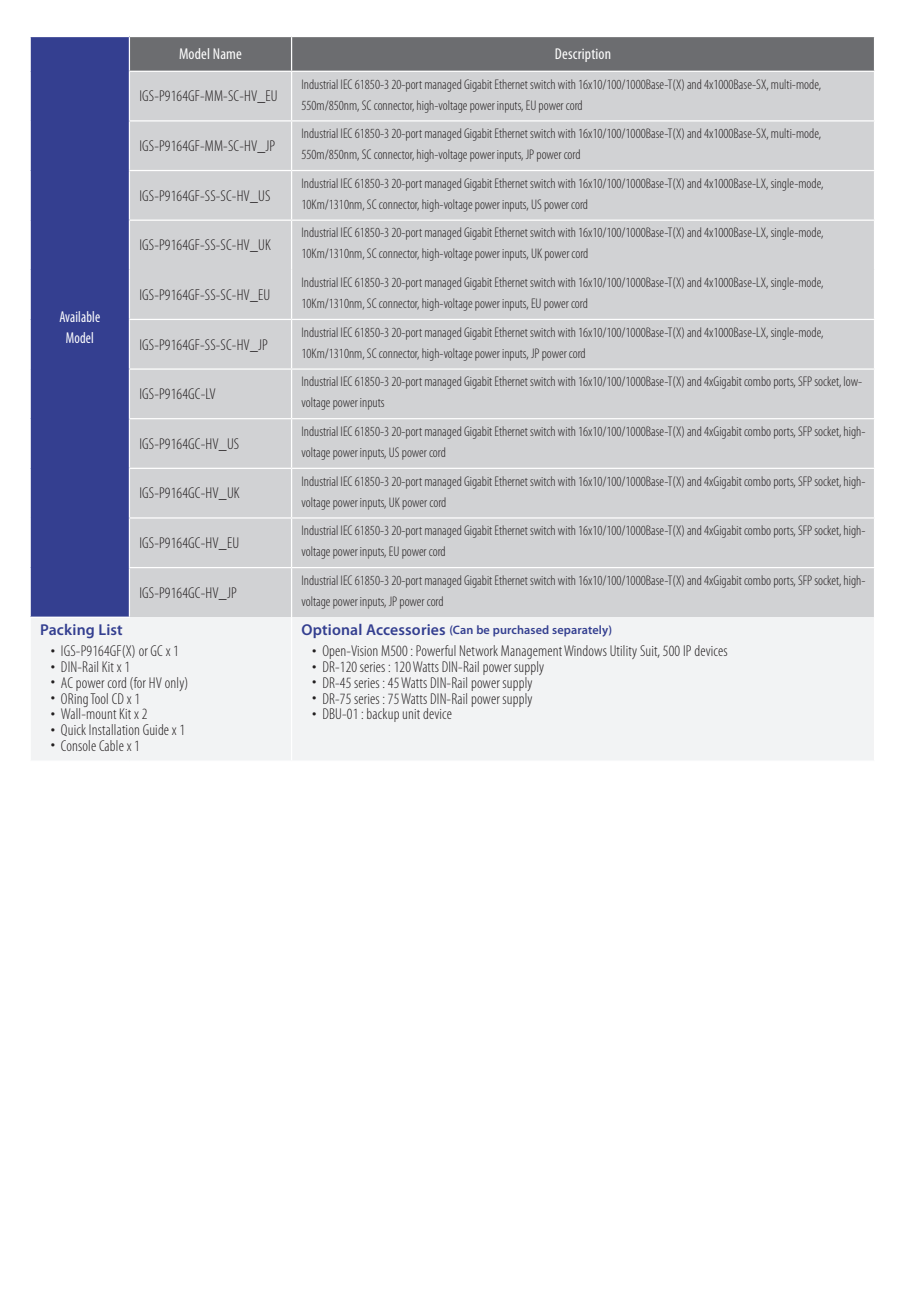
<style>
.page{position:relative;width:898px;height:1291px;background:#fff}
.page>*{position:absolute;margin:0;border:0;box-sizing:border-box;transform-origin:0 0}
.表格_B_居中{font:300 condensed 15.75px "Myriad Pro";letter-spacing:.01em;color:#231f20}
.表格_B_左{font:300 condensed 15.75px "Myriad Pro";letter-spacing:.01em;color:#231f20}
.表格_B_居中-2{font:condensed 15.75px "Myriad Pro";letter-spacing:.01em;color:#fff}
.表格_W_居中{font:condensed 15.75px "Myriad Pro";letter-spacing:.01em;color:#fff;scale:.9 1}
.表格_B_左-2{font:600 15.75px "Myriad Pro";letter-spacing:.01em;color:#343f90}
.表格_B_左-3{font:300 condensed 14px/21px "Myriad Pro";color:#231f20}
.表格_B_左-4{font:600 12.25px "Myriad Pro";letter-spacing:.01em;color:#343f90}
.s1{font-family:"Ming Li U";font-weight:400;font-stretch:normal}
.s2{font-size:15.75px}
</style>
<div class="page">
<div style="left:30px;top:37px;width:99px;height:580px;background:#343f90"></div>
<div style="left:130px;top:37px;width:744px;height:34px;background:#6c6d70"></div>
<div style="left:130px;top:72px;width:744px;height:545px;background:#d1d2d4"></div>
<div style="left:31px;top:617px;width:843px;height:143px;background:#f2f3f4"></div>
<hr style="left:30px;top:37px;width:1px;height:34px;background:#fff">
<hr style="left:30px;top:71px;width:1px;height:50px;background:#fff">
<hr style="left:30px;top:121px;width:1px;height:49px;background:#fff">
<hr style="left:30px;top:170px;width:1px;height:50px;background:#fff">
<hr style="left:30px;top:220px;width:1px;height:50px;background:#fff">
<hr style="left:30px;top:270px;width:1px;height:49px;background:#fff">
<hr style="left:30px;top:319px;width:1px;height:50px;background:#fff">
<hr style="left:30px;top:369px;width:1px;height:49px;background:#fff">
<hr style="left:30px;top:418px;width:1px;height:50px;background:#fff">
<hr style="left:30px;top:468px;width:1px;height:50px;background:#fff">
<hr style="left:30px;top:518px;width:1px;height:49px;background:#fff">
<hr style="left:30px;top:567px;width:1px;height:49px;background:#fff">
<hr style="left:291px;top:37px;width:1px;height:34px;background:#fff">
<hr style="left:291px;top:72px;width:1px;height:48px;background:#fff">
<hr style="left:129px;top:120px;width:162px;height:1px;background:#fff">
<hr style="left:291px;top:120px;width:584px;height:1px;background:#fff">
<hr style="left:291px;top:121px;width:1px;height:49px;background:#fff">
<hr style="left:129px;top:170px;width:162px;height:1px;background:#fff">
<hr style="left:291px;top:170px;width:584px;height:1px;background:#fff">
<hr style="left:291px;top:171px;width:1px;height:48px;background:#fff">
<hr style="left:129px;top:219px;width:162px;height:2px;background:#fff">
<hr style="left:291px;top:219px;width:584px;height:2px;background:#fff">
<hr style="left:291px;top:221px;width:1px;height:49px;background:#fff">
<hr style="left:291px;top:270px;width:1px;height:49px;background:#fff">
<hr style="left:129px;top:319px;width:162px;height:1px;background:#fff">
<hr style="left:291px;top:319px;width:584px;height:1px;background:#fff">
<hr style="left:291px;top:320px;width:1px;height:48px;background:#fff">
<hr style="left:129px;top:368px;width:162px;height:1px;background:#fff">
<hr style="left:291px;top:368px;width:584px;height:1px;background:#fff">
<hr style="left:291px;top:369px;width:1px;height:49px;background:#fff">
<hr style="left:129px;top:418px;width:162px;height:1px;background:#fff">
<hr style="left:291px;top:418px;width:584px;height:1px;background:#fff">
<hr style="left:291px;top:419px;width:1px;height:48px;background:#fff">
<hr style="left:129px;top:467px;width:162px;height:2px;background:#fff">
<hr style="left:291px;top:467px;width:584px;height:2px;background:#fff">
<hr style="left:291px;top:469px;width:1px;height:48px;background:#fff">
<hr style="left:129px;top:517px;width:162px;height:1px;background:#fff">
<hr style="left:291px;top:517px;width:584px;height:1px;background:#fff">
<hr style="left:291px;top:518px;width:1px;height:49px;background:#fff">
<hr style="left:129px;top:567px;width:162px;height:1px;background:#fff">
<hr style="left:291px;top:567px;width:584px;height:1px;background:#fff">
<hr style="left:291px;top:568px;width:1px;height:49px;background:#fff">
<hr style="left:30px;top:616px;width:100px;height:2px;background:#fff">
<hr style="left:291px;top:617px;width:1px;height:143px;background:#fff">
<p class="表格_W_居中" style="left:59px;top:307px;width:47px">Available</p>
<p class="表格_W_居中" style="left:66px;top:328px;width:33px">Model</p>
<p class="表格_B_居中-2" style="left:179px;top:44px;width:64px">Model Name</p>
<p class="表格_B_居中-2" style="left:555px;top:44px;width:58px">Description</p>
<p class="表格_B_左" style="left:139px;top:88px;width:140px">IGS-P9164GF-MM-SC-HV_EU</p>
<p class="表格_B_左-3" style="left:301px;top:74px;width:521px">Industrial IEC 61850-3 20-port managed Gigabit Ethernet switch with 16x10/100/1000Base-T(X) and 4x1000Base-SX, multi-mode,<br>550m/850nm, SC connector, high-voltage power inputs, EU power cord</p>
<p class="表格_B_左" style="left:139px;top:137px;width:137px">IGS-P9164GF-MM-SC-HV_JP</p>
<p class="表格_B_左-3" style="left:301px;top:123px;width:521px">Industrial IEC 61850-3 20-port managed Gigabit Ethernet switch with 16x10/100/1000Base-T(X) and 4x1000Base-SX, multi-mode,<br>550m/850nm, SC connector, high-voltage power inputs, JP power cord</p>
<p class="表格_B_左" style="left:139px;top:187px;width:133px">IGS-P9164GF-SS-SC-HV_US</p>
<p class="表格_B_左-3" style="left:301px;top:173px;width:523px">Industrial IEC 61850-3 20-port managed Gigabit Ethernet switch with 16x10/100/1000Base-T(X) and 4x1000Base-LX, single-mode,<br>10Km/1310nm, SC connector, high-voltage power inputs, US power cord</p>
<p class="表格_B_左" style="left:139px;top:237px;width:133px">IGS-P9164GF-SS-SC-HV_UK</p>
<p class="表格_B_左-3" style="left:301px;top:223px;width:523px">Industrial IEC 61850-3 20-port managed Gigabit Ethernet switch with 16x10/100/1000Base-T(X) and 4x1000Base-LX, single-mode,<br>10Km/1310nm, SC connector, high-voltage power inputs, UK power cord</p>
<p class="表格_B_左" style="left:139px;top:286px;width:132px">IGS-P9164GF-SS-SC-HV_EU</p>
<p class="表格_B_左-3" style="left:301px;top:272px;width:523px">Industrial IEC 61850-3 20-port managed Gigabit Ethernet switch with 16x10/100/1000Base-T(X) and 4x1000Base-LX, single-mode,<br>10Km/1310nm, SC connector, high-voltage power inputs, EU power cord</p>
<p class="表格_B_左" style="left:139px;top:336px;width:130px">IGS-P9164GF-SS-SC-HV_JP</p>
<p class="表格_B_左-3" style="left:301px;top:322px;width:523px">Industrial IEC 61850-3 20-port managed Gigabit Ethernet switch with 16x10/100/1000Base-T(X) and 4x1000Base-LX, single-mode,<br>10Km/1310nm, SC connector, high-voltage power inputs, JP power cord</p>
<p class="表格_B_左" style="left:139px;top:385px;width:78px">IGS-P9164GC-LV</p>
<p class="表格_B_左-3" style="left:301px;top:371px;width:562px">Industrial IEC 61850-3 20-port managed Gigabit Ethernet switch with 16x10/100/1000Base-T(X) and 4xGigabit combo ports, SFP socket, low&shy;voltage power inputs</p>
<p class="表格_B_左" style="left:139px;top:435px;width:101px">IGS-P9164GC-HV_US</p>
<p class="表格_B_左-3" style="left:301px;top:421px;width:565px">Industrial IEC 61850-3 20-port managed Gigabit Ethernet switch with 16x10/100/1000Base-T(X) and 4xGigabit combo ports, SFP socket, high&shy;voltage power inputs, US power cord</p>
<p class="表格_B_左" style="left:139px;top:485px;width:102px">IGS-P9164GC-HV_UK</p>
<p class="表格_B_左-3" style="left:301px;top:471px;width:565px">Industrial IEC 61850-3 20-port managed Gigabit Ethernet switch with 16x10/100/1000Base-T(X) and 4xGigabit combo ports, SFP socket, high&shy;voltage power inputs, UK power cord</p>
<p class="表格_B_左" style="left:139px;top:534px;width:101px">IGS-P9164GC-HV_EU</p>
<p class="表格_B_左-3" style="left:301px;top:520px;width:565px">Industrial IEC 61850-3 20-port managed Gigabit Ethernet switch with 16x10/100/1000Base-T(X) and 4xGigabit combo ports, SFP socket, high&shy;voltage power inputs, EU power cord</p>
<p class="表格_B_左" style="left:139px;top:584px;width:99px">IGS-P9164GC-HV_JP</p>
<p class="表格_B_左-3" style="left:301px;top:570px;width:565px">Industrial IEC 61850-3 20-port managed Gigabit Ethernet switch with 16x10/100/1000Base-T(X) and 4xGigabit combo ports, SFP socket, high&shy;voltage power inputs, JP power cord</p>
<p class="表格_B_左-2" style="left:40px;top:620px;width:84px">Packing List</p>
<p class="表格_B_居中" style="left:45px;top:642px;width:135px"><span class="s1">‧</span>IGS-P9164GF(X) or GC x 1</p>
<p class="表格_B_居中" style="left:45px;top:658px;width:86px"><span class="s1">‧</span>DIN-Rail Kit x 1</p>
<p class="表格_B_居中" style="left:45px;top:674px;width:145px"><span class="s1">‧</span>AC power cord (for HV only)</p>
<p class="表格_B_居中" style="left:45px;top:690px;width:96px"><span class="s1">‧</span>ORing Tool CD x 1</p>
<p class="表格_B_居中" style="left:45px;top:705px;width:104px"><span class="s1">‧</span>Wall-mount Kit x 2</p>
<p class="表格_B_居中" style="left:45px;top:721px;width:142px"><span class="s1">‧</span>Quick Installation Guide x 1</p>
<p class="表格_B_居中" style="left:45px;top:737px;width:96px"><span class="s1">‧</span>Console Cable x 1</p>
<p class="表格_B_左-4" style="left:301px;top:622px;width:312px"><span class="s2">Optional Accessories</span> (Can be purchased separately)</p>
<p class="表格_B_居中" style="left:306px;top:642px;width:423px"><span class="s1">‧</span>Open-Vision M500 : Powerful Network Management Windows Utility Suit, 500 IP devices</p>
<p class="表格_B_居中" style="left:306px;top:658px;width:239px"><span class="s1">‧</span>DR-120 series : 120 Watts DIN-Rail power supply</p>
<p class="表格_B_居中" style="left:306px;top:674px;width:228px"><span class="s1">‧</span>DR-45 series : 45 Watts DIN-Rail power supply</p>
<p class="表格_B_居中" style="left:306px;top:690px;width:228px"><span class="s1">‧</span>DR-75 series : 75 Watts DIN-Rail power supply</p>
<p class="表格_B_居中" style="left:306px;top:705px;width:147px"><span class="s1">‧</span>DBU-01 : backup unit device</p>
</div>
